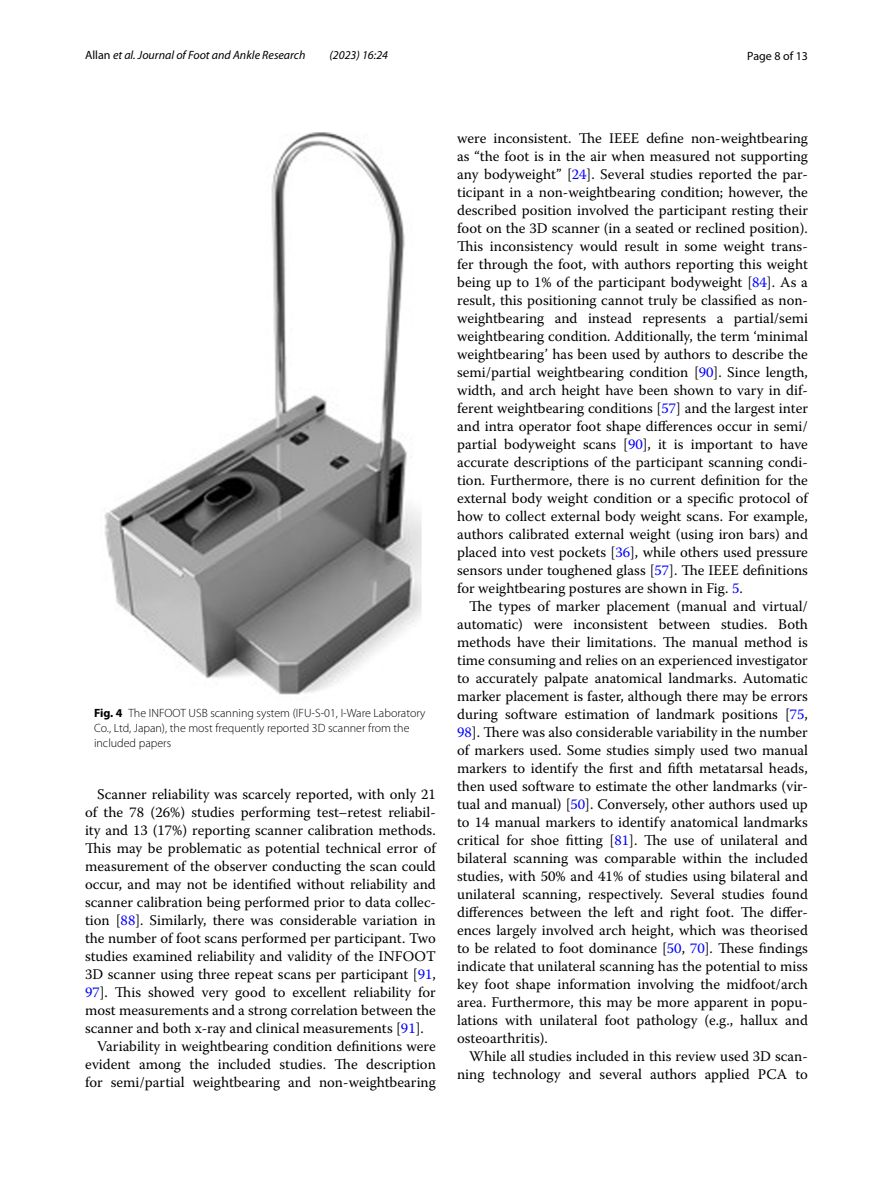
<style>
.page{position:relative;width:893px;height:1187px;background:#fff}
.page>*{position:absolute;margin:0;border:0;box-sizing:border-box;transform-origin:0 0}
.t1{font:14.7px/18px "Warnock Pro";color:#000;text-align:justify}
.t2{font:300 12px/15px "Myriad Pro";color:#000}
.t3{font:italic 12px "Myriad Pro";color:#000}
.t4{font:12px "Myriad Pro";color:#000}
.s1{font-style:normal}
.s2{font-weight:700}
.s3{color:#00f}
</style>
<div class="page">
<img style="left:104px;top:133px;width:317px;height:562px">
<p class="t3" style="left:85px;top:48px;width:222px"><span class="s1">Allan</span> et al. Journal of Foot and Ankle Research</p>
<p class="t3" style="left:329px;top:48px;width:60px">(2023) 16:24</p>
<p class="t4" style="left:747px;top:48px;width:62px">Page 8 of 13</p>
<p class="t2" style="left:94px;top:705px;width:333px"><span class="s2">Fig. 4</span> The INFOOT USB scanning system (IFU-S-01, I-Ware Laboratory<br>Co., Ltd, Japan), the most frequently reported 3D scanner from the included papers</p>
<p class="t1" style="left:97px;top:785px;width:340px">Scanner reliability was scarcely reported, with only 21</p>
<p class="t1" style="left:85px;top:803px;width:352px">of the 78 (26%) studies performing test–retest reliabil-</p>
<p class="t1" style="left:85px;top:821px;width:352px">ity and 13 (17%) reporting scanner calibration methods.</p>
<p class="t1" style="left:85px;top:839px;width:352px">This may be problematic as potential technical error of</p>
<p class="t1" style="left:85px;top:857px;width:352px">measurement of the observer conducting the scan could</p>
<p class="t1" style="left:85px;top:875px;width:352px">occur, and may not be identified without reliability and</p>
<p class="t1" style="left:85px;top:893px;width:352px">scanner calibration being performed prior to data collec-</p>
<p class="t1" style="left:85px;top:911px;width:352px">tion [<span class="s3">88</span>]. Similarly, there was considerable variation in</p>
<p class="t1" style="left:85px;top:929px;width:352px">the number of foot scans performed per participant. Two</p>
<p class="t1" style="left:85px;top:947px;width:352px">studies examined reliability and validity of the INFOOT</p>
<p class="t1" style="left:85px;top:965px;width:352px">3D scanner using three repeat scans per participant [<span class="s3">91</span>,</p>
<p class="t1" style="left:85px;top:983px;width:352px"><span class="s3">97</span>]. This showed very good to excellent reliability for</p>
<p class="t1" style="left:85px;top:1001px;width:352px">most measurements and a strong correlation between the</p>
<p class="t1" style="left:85px;top:1019px;width:340px">scanner and both x-ray and clinical measurements [<span class="s3">91</span>].</p>
<p class="t1" style="left:97px;top:1037px;width:340px">Variability in weightbearing condition definitions were</p>
<p class="t1" style="left:85px;top:1055px;width:352px">evident among the included studies. The description</p>
<p class="t1" style="left:85px;top:1073px;width:352px">for semi/partial weightbearing and non-weightbearing</p>
<p class="t1" style="left:457px;top:128px;width:352px">were inconsistent. The IEEE define non-weightbearing as “the foot is in the air when measured not supporting any bodyweight” [<span class="s3">24</span>]. Several studies reported the par&shy;ticipant in a non-weightbearing condition; however, the described position involved the participant resting their foot on the 3D scanner (in a seated or reclined position).<br>This inconsistency would result in some weight trans&shy;fer through the foot, with authors reporting this weight being up to 1% of the participant bodyweight [<span class="s3">84</span>]. As a result, this positioning cannot truly be classified as non&shy;weightbearing and instead represents a partial/semi weightbearing condition. Additionally, the term ‘minimal weightbearing’ has been used by authors to describe the semi/partial weightbearing condition [<span class="s3">90</span>]. Since length, width, and arch height have been shown to vary in dif&shy;ferent weightbearing conditions [<span class="s3">57</span>] and the largest inter and intra operator foot shape differences occur in semi/ partial bodyweight scans [<span class="s3">90</span>], it is important to have accurate descriptions of the participant scanning condi&shy;tion. Furthermore, there is no current definition for the external body weight condition or a specific protocol of how to collect external body weight scans. For example, authors calibrated external weight (using iron bars) and placed into vest pockets [<span class="s3">36</span>], while others used pressure sensors under toughened glass [<span class="s3">57</span>]. The IEEE definitions for weightbearing postures are shown in Fig. <span class="s3">5</span>.</p>
<p class="t1" style="left:457px;top:596px;width:352px;text-indent:12px">The types of marker placement (manual and virtual/ automatic) were inconsistent between studies. Both methods have their limitations. The manual method is time consuming and relies on an experienced investigator to accurately palpate anatomical landmarks. Automatic marker placement is faster, although there may be errors during software estimation of landmark positions [<span class="s3">75</span>, <span class="s3">98</span>]. There was also considerable variability in the number of markers used. Some studies simply used two manual markers to identify the first and fifth metatarsal heads, then used software to estimate the other landmarks (vir&shy;tual and manual) [<span class="s3">50</span>]. Conversely, other authors used up to 14 manual markers to identify anatomical landmarks critical for shoe fitting [<span class="s3">81</span>]. The use of unilateral and bilateral scanning was comparable within the included studies, with 50% and 41% of studies using bilateral and unilateral scanning, respectively. Several studies found differences between the left and right foot. The differ&shy;ences largely involved arch height, which was theorised to be related to foot dominance [<span class="s3">50</span>, <span class="s3">70</span>]. These findings indicate that unilateral scanning has the potential to miss key foot shape information involving the midfoot/arch area. Furthermore, this may be more apparent in popu&shy;lations with unilateral foot pathology (e.g., hallux and osteoarthritis).</p>
<p class="t1" style="left:457px;top:1046px;width:352px;text-align:right">While all studies included in this review used 3D scan&shy;ning technology and several authors applied PCA to</p>
</div>
